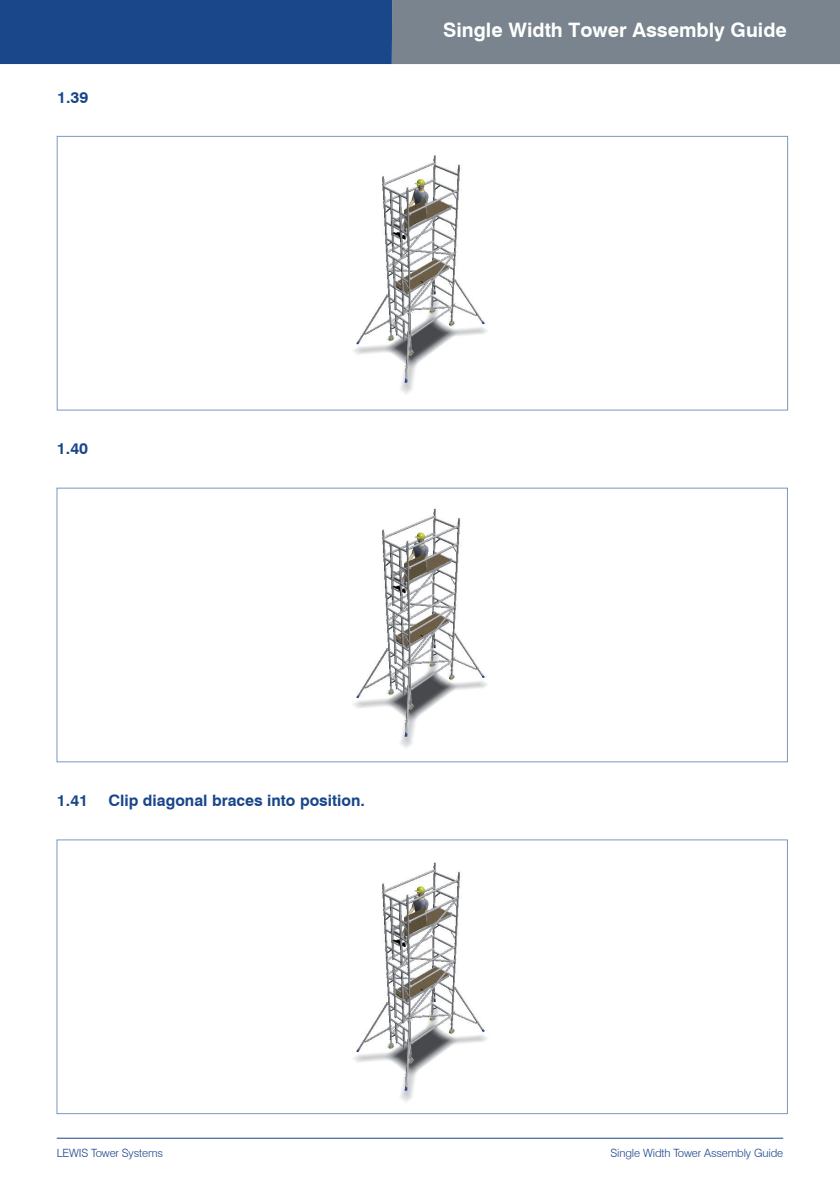
<style>
.page{position:relative;width:840px;height:1191px;background:#fff}
.page>*{position:absolute;margin:0;border:0;box-sizing:border-box;transform-origin:0 0}
.t1{font:700 19.8px "Swiss 721 BT";color:#fff}
.t2{font:700 15.8px "Swiss 721 BT";color:#1a468a}
.t3{font:300 11.4px "Swiss 721 BT";letter-spacing:-.01em;color:#1a468a}
</style>
<div class="page">
<hr style="left:57px;top:1137px;width:725px;height:1px;background:#1a468a">
<div style="left:391px;top:0;width:448px;height:64px;background:#79848e"></div>
<div style="left:0;top:0;width:392px;height:64px;background:#1a468a"></div>
<img style="left:353px;top:508px;width:135px;height:240px">
<img style="left:353px;top:862px;width:135px;height:240px">
<img style="left:353px;top:155px;width:135px;height:239px">
<h2 class="t2" style="left:57px;top:87px;width:33px">1.39</h2>
<h1 class="t1" style="left:443px;top:18px;width:345px">Single Width Tower Assembly Guide</h1>
<h2 class="t2" style="left:57px;top:439px;width:33px">1.40</h2>
<h2 class="t2" style="left:57px;top:791px;width:33px">1.41</h2>
<h2 class="t2" style="left:108px;top:791px;width:258px">Clip diagonal braces into position.</h2>
<p class="t3" style="left:57px;top:1146px;width:108px">LEWIS Tower Systems</p>
<p class="t3" style="left:610px;top:1146px;width:174px">Single Width Tower Assembly Guide</p>
</div>
